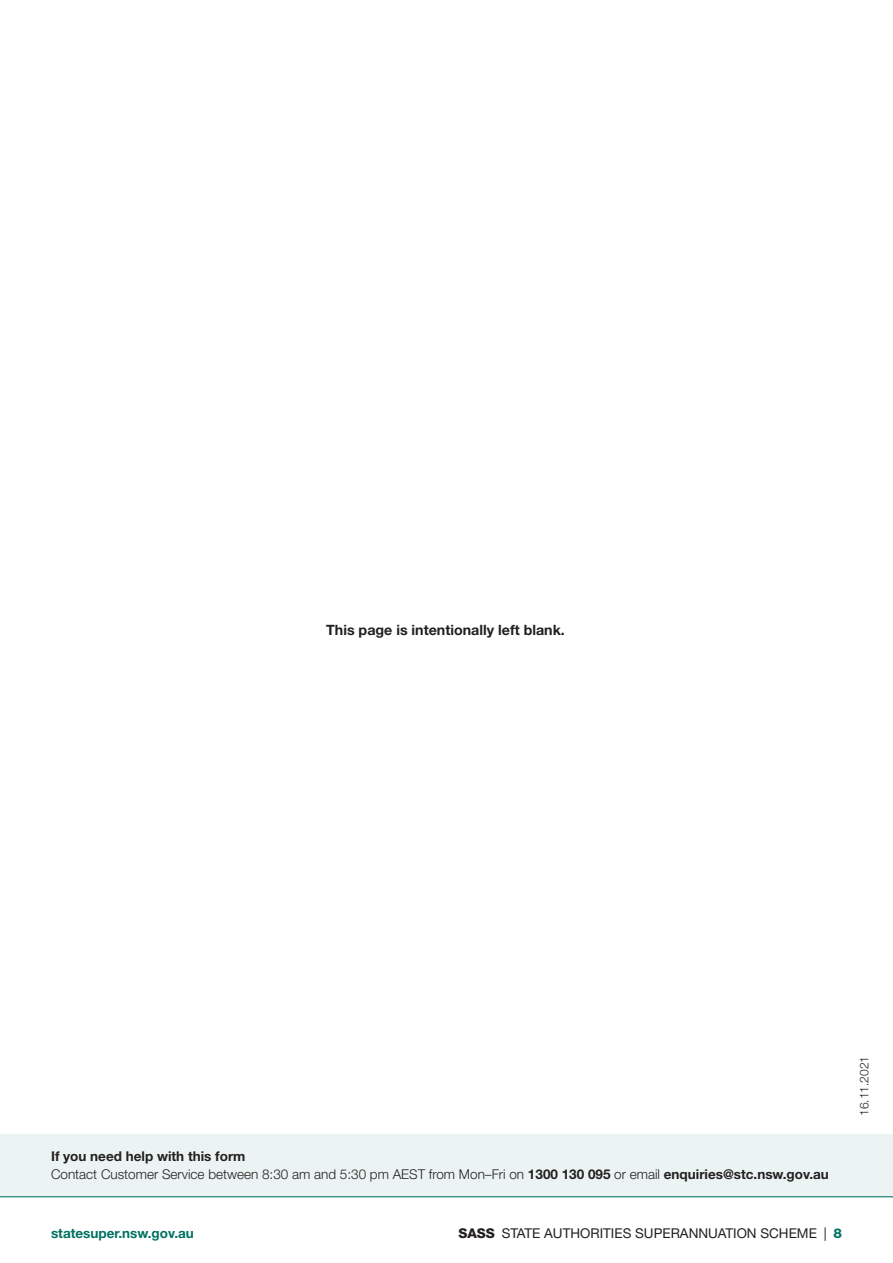
<style>
.page{position:relative;width:893px;height:1263px;background:#fff}
.page>*{position:absolute;margin:0;border:0;box-sizing:border-box;transform-origin:0 0}
.t1{font:700 14.25px "Helvetica Neue LT Std";color:#231f20}
.t2{font:300 13.5px/18px "Helvetica Neue LT Std";color:#231f20}
.t3{font:13.5px "Helvetica Neue LT";color:#231f20}
.t4{font:700 13.5px "Helvetica Neue LT Std";color:#007161}
.t5{font:300 12px "Helvetica Neue LT Std";color:#231f20}
.s1{font-weight:700}
.s2{font-family:"Helvetica Neue LT Std";font-weight:800}
.s3{font-family:"Helvetica Neue LT Std";font-weight:800;color:#007161}
</style>
<div class="page">
<div style="left:0;top:1134px;width:893px;height:63px;background:#ebf4f3"></div>
<hr style="left:0;top:1196px;width:893px;height:1px;background:#007161">
<h3 class="t1" style="left:326px;top:621px;width:240px">This page is intentionally left blank.</h3>
<p class="t2" style="left:51px;top:1147px;width:779px"><span class="s1">If you need help with this form<br></span>Contact Customer Service between 8:30 am and 5:30 pm AEST from Mon–Fri on <span class="s1">1300 130 095</span> or email <span class="s1">enquiries@stc.nsw.gov.au</span></p>
<p class="t4" style="left:51px;top:1224px;width:144px">statesuper.nsw.gov.au</p>
<p class="t3" style="left:458px;top:1225px;width:385px"><span class="s2">SASS</span> STATE AUTHORITIES SUPERANNUATION SCHEME | <span class="s3">8</span></p>
<p class="t5" style="left:857px;top:1116px;width:62px;rotate:-90deg">16.11.2021</p>
</div>
